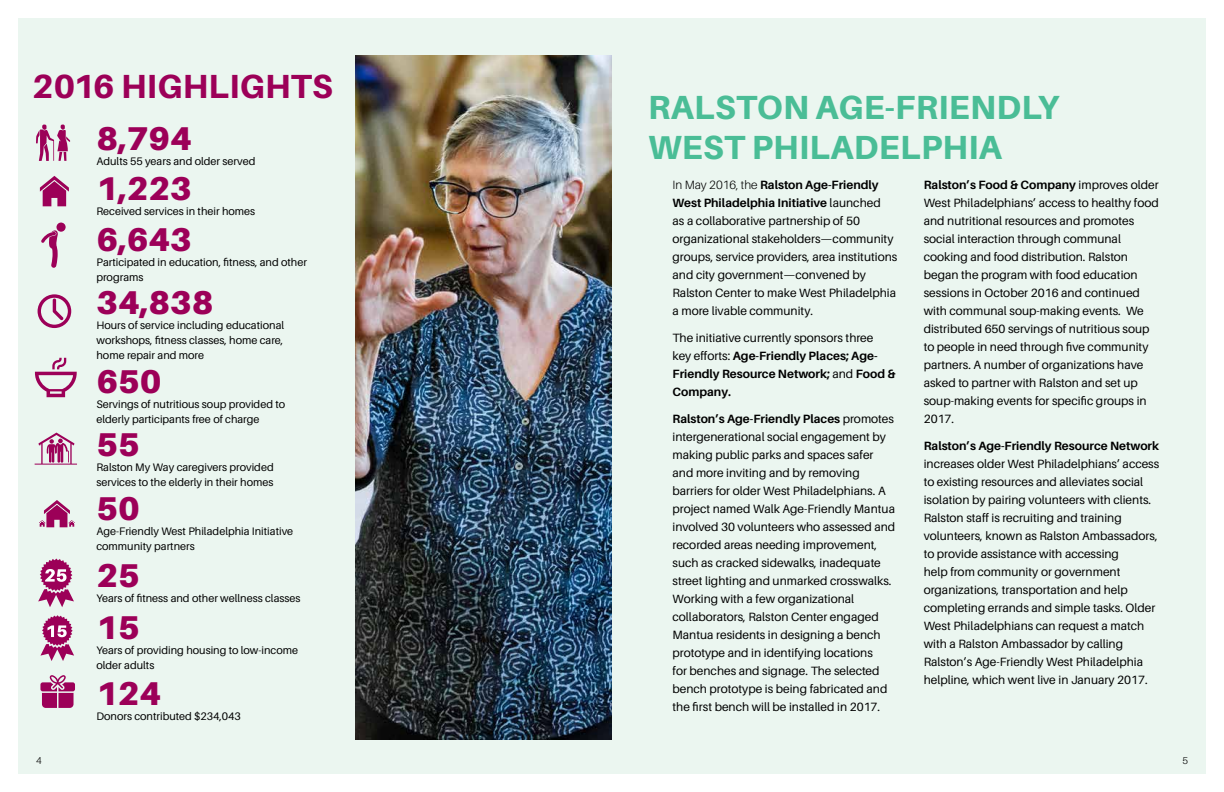
<style>
.page{position:relative;width:1224px;height:792px;background:#fff}
.page>*{position:absolute;margin:0;border:0;box-sizing:border-box;transform-origin:0 0}
.t1{font:800 33.5px "Aileron";letter-spacing:.01em;color:#4abd96}
.t2{font:800 33.5px "Aileron";letter-spacing:.01em;color:#9c0058}
.t3{font:900 33px "Aileron";letter-spacing:-.005em;color:#9c0058}
.t4{font:12px/18px "Aileron";color:#000}
.t5{font:700 12px/18px "Aileron";color:#000}
.t6{font:10.9px/15px "Aileron";color:#000}
.t7{font:300 10px "Aileron";color:#000}
.s1{font-weight:300}
.s2{font-weight:700}
.s3{font-weight:400}
</style>
<div class="page">
<div style="left:18px;top:18px;width:1188px;height:756px;background:#ebf6f0"></div>
<img style="left:356px;top:55px;width:256px;height:684px">
<svg style="left:36px;top:125px;width:34px;height:36px"></svg>
<svg style="left:40px;top:176px;width:29px;height:30px"></svg>
<svg style="left:56px;top:222px;width:10px;height:10px"></svg>
<svg style="left:41px;top:230px;width:17px;height:38px"></svg>
<svg style="left:37px;top:294px;width:35px;height:35px"></svg>
<svg style="left:35px;top:358px;width:42px;height:39px"></svg>
<svg style="left:40px;top:675px;width:35px;height:33px"></svg>
<svg style="left:39px;top:500px;width:36px;height:27px"></svg>
<svg style="left:35px;top:433px;width:42px;height:32px"></svg>
<svg style="left:38px;top:559px;width:36px;height:48px"></svg>
<svg style="left:40px;top:615px;width:34px;height:46px"></svg>
<h1 class="t2" style="left:32px;top:67px;width:302px">2016 HIGHLIGHTS</h1>
<h1 class="t1" style="left:648px;top:89px;width:413px">RALSTON AGE-FRIENDLY</h1>
<h2 class="t3" style="left:96px;top:119px;width:97px">8,794</h2>
<h1 class="t1" style="left:648px;top:129px;width:355px">WEST PHILADELPHIA</h1>
<p class="t6" style="left:96px;top:154px;width:160px">Adults 55 years and older served</p>
<h2 class="t3" style="left:96px;top:170px;width:97px">1,223</h2>
<p class="t6" style="left:96px;top:204px;width:160px">Received services in their homes</p>
<h2 class="t3" style="left:96px;top:220px;width:97px">6,643</h2>
<p class="t6" style="left:96px;top:254px;width:212px">Participated in education, fitness, and other programs</p>
<h2 class="t3" style="left:96px;top:283px;width:119px">34,838</h2>
<p class="t6" style="left:96px;top:318px;width:189px;text-align:justify">Hours of service including educational workshops, fitness classes, home care, home repair and more</p>
<h2 class="t3" style="left:96px;top:362px;width:67px">650</h2>
<p class="t6" style="left:96px;top:397px;width:190px">Servings of nutritious soup provided to elderly participants free of charge</p>
<h2 class="t3" style="left:96px;top:425px;width:45px">55</h2>
<p class="t6" style="left:96px;top:460px;width:179px">Ralston My Way caregivers provided services to the elderly in their homes</p>
<h2 class="t3" style="left:96px;top:489px;width:45px">50</h2>
<p class="t6" style="left:96px;top:524px;width:198px">Age-Friendly West Philadelphia Initiative community partners</p>
<h2 class="t3" style="left:96px;top:556px;width:45px">25</h2>
<p class="t6" style="left:96px;top:591px;width:206px">Years of fitness and other wellness classes</p>
<h2 class="t3" style="left:96px;top:608px;width:45px">15</h2>
<p class="t6" style="left:96px;top:642px;width:203px">Years of providing housing to low-income older adults</p>
<h2 class="t3" style="left:96px;top:674px;width:66px">124</h2>
<p class="t6" style="left:96px;top:709px;width:146px">Donors contributed $234,043</p>
<p class="t4" style="left:673px;top:176px;width:226px"><span class="s1">In May 2016, the</span> <span class="s2">Ralston Age-Friendly West Philadelphia Initiative</span> launched<br>as a collaborative partnership of 50 organizational stakeholders—community groups, service providers, area institutions and city government—convened by Ralston Center to make West Philadelphia a more livable community.</p>
<p class="t5" style="left:673px;top:329px;width:225px"><span class="s3">The initiative currently sponsors three<br>key efforts:</span> Age-Friendly Places; Age-<br>Friendly Resource Network; <span class="s3">and</span> Food &amp;<br>Company.</p>
<p class="t4" style="left:673px;top:410px;width:224px"><span class="s2">Ralston’s Age-Friendly Places</span> promotes intergenerational social engagement by making public parks and spaces safer and more inviting and by removing barriers for older West Philadelphians. A project named Walk Age-Friendly Mantua involved 30 volunteers who assessed and recorded areas needing improvement, such as cracked sidewalks, inadequate street lighting and unmarked crosswalks.<br>Working with a few organizational collaborators, Ralston Center engaged Mantua residents in designing a bench prototype and in identifying locations<br>for benches and signage. The selected bench prototype is being fabricated and the first bench will be installed in 2017.</p>
<p class="t4" style="left:924px;top:176px;width:237px"><span class="s2">Ralston’s Food &amp; Company</span> improves older West Philadelphians’ access to healthy food and nutritional resources and promotes social interaction through communal cooking and food distribution. Ralston began the program with food education sessions in October 2016 and continued with communal soup-making events. We distributed 650 servings of nutritious soup to people in need through five community partners. A number of organizations have asked to partner with Ralston and set up soup-making events for specific groups in 2017.</p>
<p class="t5" style="left:924px;top:437px;width:237px">Ralston’s Age-Friendly Resource Network</p>
<p class="t4" style="left:924px;top:455px;width:237px">increases older West Philadelphians’ access to existing resources and alleviates social isolation by pairing volunteers with clients.<br>Ralston staff is recruiting and training volunteers, known as Ralston Ambassadors, to provide assistance with accessing<br>help from community or government organizations, transportation and help completing errands and simple tasks. Older West Philadelphians can request a match with a Ralston Ambassador by calling Ralston’s Age-Friendly West Philadelphia helpline, which went live in January 2017.</p>
<p class="t7" style="left:36px;top:755px;width:7px">4</p>
<p class="t7" style="left:1182px;top:755px;width:7px">5</p>
</div>
